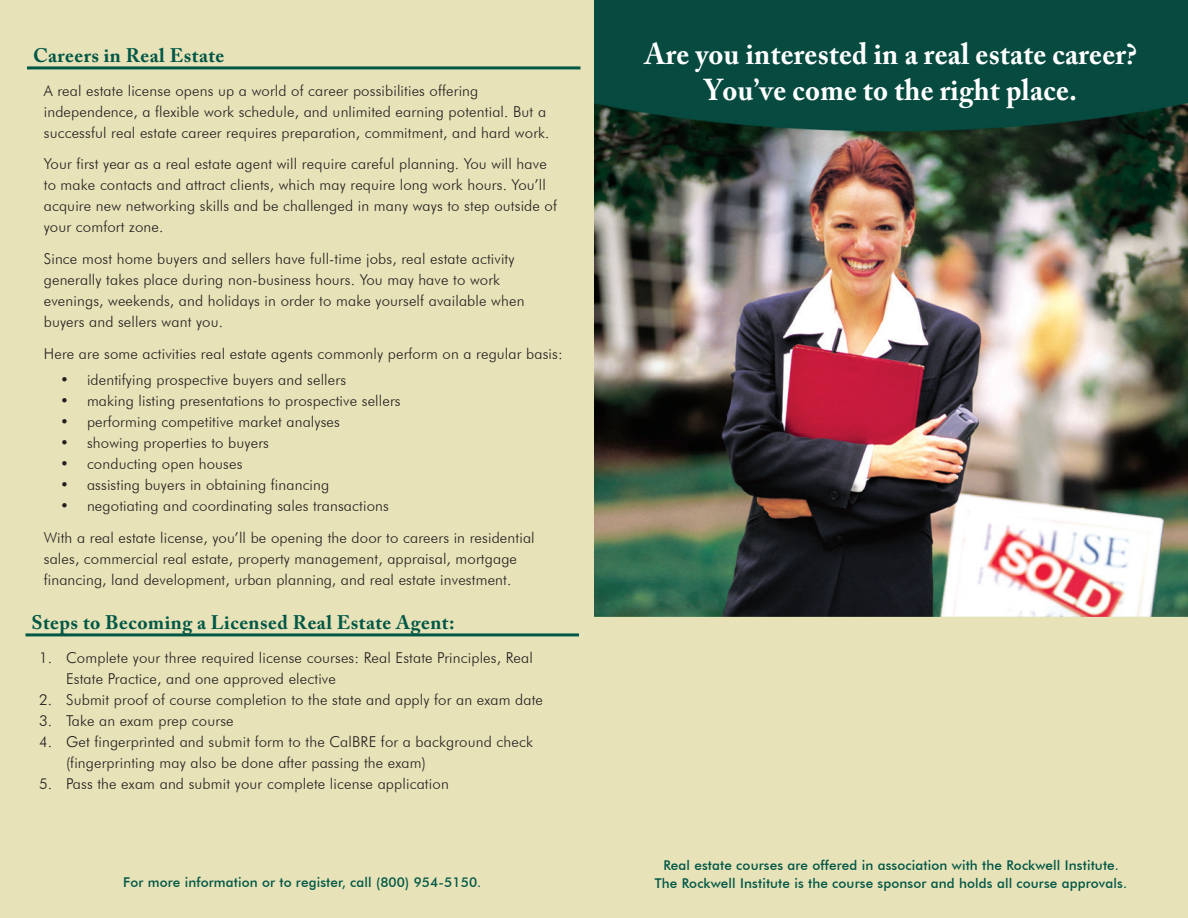
<style>
.page{position:relative;width:1188px;height:918px;background:#e7e2b7}
.page>*{position:absolute;margin:0;border:0;box-sizing:border-box;transform-origin:0 0}
.t1{font:700 30px/36px "Adobe Caslon Pro";letter-spacing:.01em;color:#fff;text-align:center;scale:.95 1}
.t2{font:700 19.5px "Adobe Caslon Pro";letter-spacing:.025em;color:#005746}
.t3{font:300 15px/21px "Futura BT";letter-spacing:.01em;color:#231f20}
.t4{font:500 13.5px/18px "Futura BT";letter-spacing:.01em;color:#005746;text-align:center}
</style>
<div class="page">
<img style="left:594px;top:0;width:594px;height:616px">
<hr style="left:27px;top:66px;width:553px;height:3px;background:#005746">
<hr style="left:26px;top:633px;width:553px;height:3px;background:#005746">
<h2 class="t2" style="left:33px;top:44px;width:193px">Careers in Real Estate</h2>
<p class="t3" style="left:44px;top:80px;width:507px">A real estate license opens up a world of career possibilities offering independence, a flexible work schedule, and unlimited earning potential. But a successful real estate career requires preparation, commitment, and hard work.</p>
<p class="t3" style="left:44px;top:153px;width:515px">Your first year as a real estate agent will require careful planning. You will have to make contacts and attract clients, which may require long work hours. You’ll acquire new networking skills and be challenged in many ways to step outside of your comfort zone.</p>
<p class="t3" style="left:44px;top:248px;width:482px">Since most home buyers and sellers have full-time jobs, real estate activity generally takes place during non-business hours. You may have to work evenings, weekends, and holidays in order to make yourself available when buyers and sellers want you.</p>
<p class="t3" style="left:44px;top:343px;width:520px">Here are some activities real estate agents commonly perform on a regular basis:</p>
<p class="t3" style="left:60px;top:369px;width:288px">• identifying prospective buyers and sellers</p>
<p class="t3" style="left:60px;top:390px;width:342px">• making listing presentations to prospective sellers</p>
<p class="t3" style="left:60px;top:411px;width:281px">• performing competitive market analyses</p>
<p class="t3" style="left:60px;top:432px;width:210px">• showing properties to buyers</p>
<p class="t3" style="left:60px;top:453px;width:184px">• conducting open houses</p>
<p class="t3" style="left:60px;top:474px;width:271px">• assisting buyers in obtaining financing</p>
<p class="t3" style="left:44px;top:490px;width:492px;line-height:31.8px;text-indent:16px">• negotiating and coordinating sales transactions<br>With a real estate license, you’ll be opening the door to careers in residential</p>
<p class="t3" style="left:44px;top:548px;width:475px">sales, commercial real estate, property management, appraisal, mortgage financing, land development, urban planning, and real estate investment.</p>
<h2 class="t2" style="left:32px;top:611px;width:425px">Steps to Becoming a Licensed Real Estate Agent:</h2>
<p class="t3" style="left:66px;top:647px;width:468px;text-indent:-27px">1. Complete your three required license courses: Real Estate Principles, Real<br>Estate Practice, and one approved elective</p>
<p class="t3" style="left:39px;top:689px;width:505px">2. Submit proof of course completion to the state and apply for an exam date</p>
<p class="t3" style="left:39px;top:710px;width:196px">3. Take an exam prep course</p>
<p class="t3" style="left:66px;top:731px;width:468px;text-indent:-27px">4. Get fingerprinted and submit form to the CalBRE for a background check (fingerprinting may also be done after passing the exam)</p>
<p class="t3" style="left:39px;top:773px;width:411px">5. Pass the exam and submit your complete license application</p>
<p class="t4" style="left:123px;top:873px;width:360px">For more information or to register, call (800) 954-5150.</p>
<h1 class="t1" style="left:645px;top:36px;width:519px">Are you interested in a real estate career?<br>You’ve come to the right place.</h1>
<p class="t4" style="left:655px;top:857px;width:474px">Real estate courses are offered in association with the Rockwell Institute.<br>The Rockwell Institute is the course sponsor and holds all course approvals.</p>
</div>
